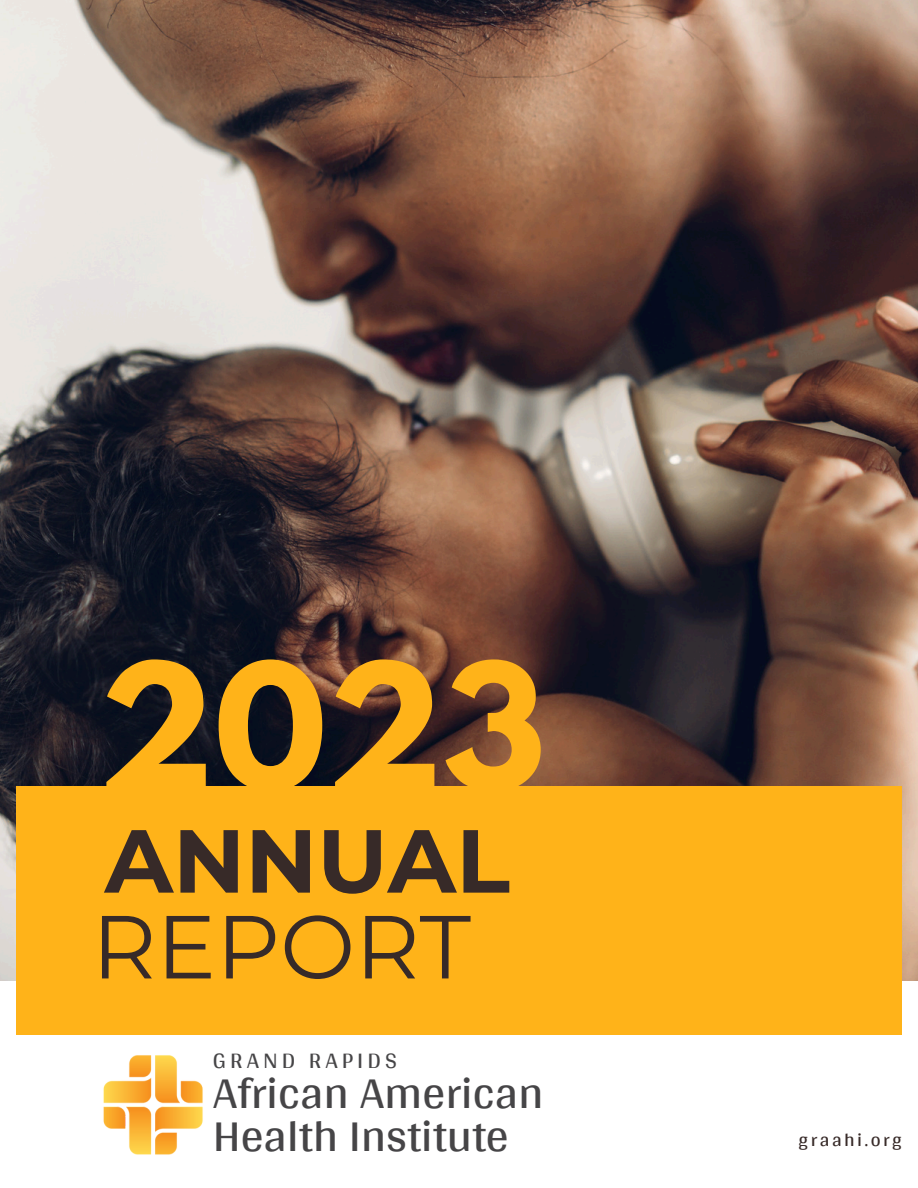
<style>
.page{position:relative;width:918px;height:1188px;background:#fff}
.page>*{position:absolute;margin:0;border:0;box-sizing:border-box;transform-origin:0 0}
.t1{font:700 154.5px "League Spartan";color:#ffb319}
.t2{font:700 89.25px "Montserrat";color:#372a28}
.t3{font:89.25px "Montserrat";color:#372a28}
.t4{font:45.6px/43.2px "Arya";color:#464547}
.t5{font:22.95px "Arya";letter-spacing:.175em;color:#464547}
.t6{font:18.9px "Arya";letter-spacing:.135em;color:#372a28}
</style>
<div class="page">
<img style="left:0;top:0;width:918px;height:981px">
<div style="left:16px;top:787px;width:886px;height:248px;background:#ffb319"></div>
<img style="left:103px;top:1055px;width:100px;height:100px">
<h2 class="t1" style="left:98px;top:650px;width:449px">2023</h2>
<h1 class="t2" style="left:105px;top:806px;width:407px">ANNUAL</h1>
<h3 class="t3" style="left:92px;top:892px;width:381px">REPORT</h3>
<p class="t5" style="left:213px;top:1047px;width:186px">GRAND RAPIDS</p>
<h4 class="t4" style="left:213px;top:1071px;width:332px">African American<br>Health Institute</h4>
<p class="t6" style="left:799px;top:1129px;width:105px">graahi.org</p>
</div>
